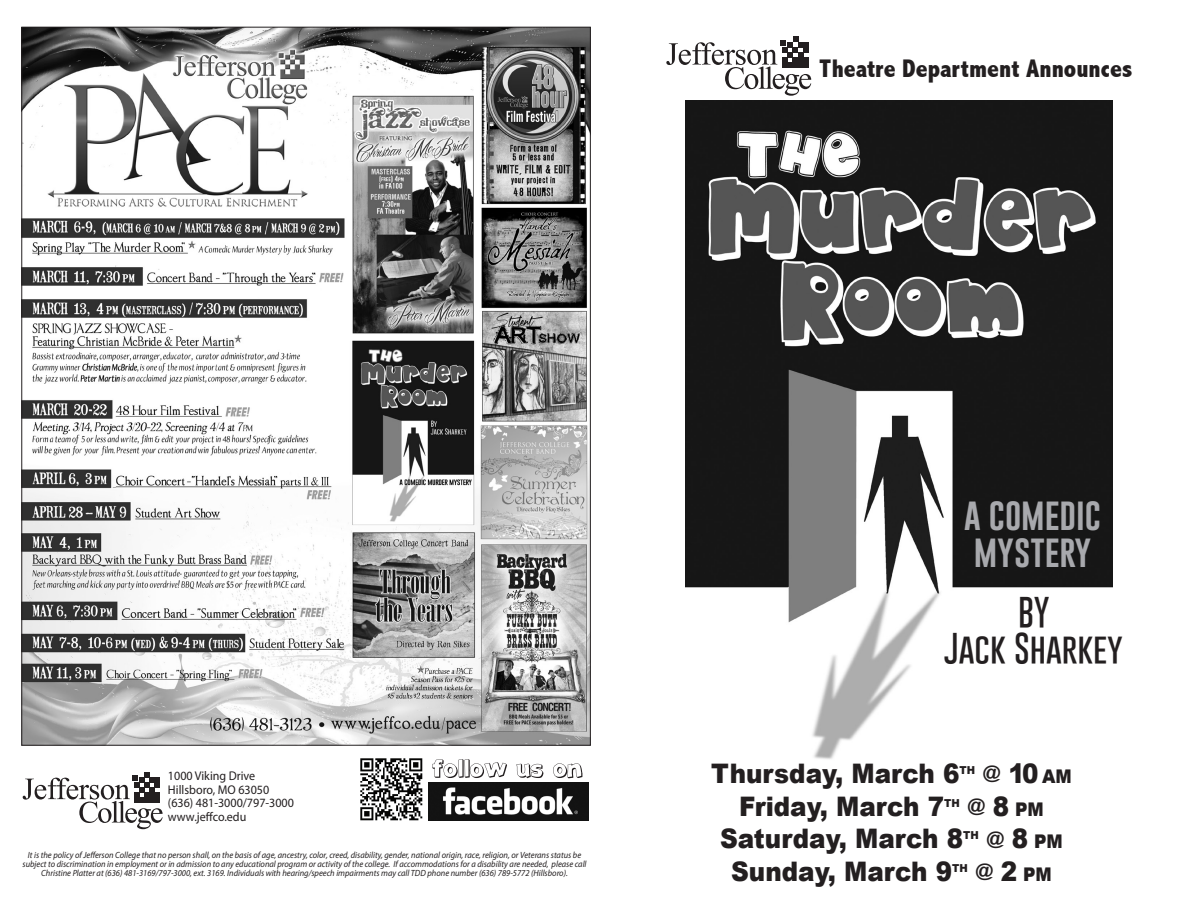
<style>
.page{position:relative;width:1188px;height:918px;background:#fff}
.page>*{position:absolute;margin:0;border:0;box-sizing:border-box;transform-origin:0 0}
.t1{font:33.75px "Gobold";color:#a8a9ad;scale:.96 1}
.t2{font:100 33px "Gobold";color:#231f20}
.t3{font:900 26.85px "Arial";color:#231f20;scale:.92 1}
.t4{font:800 condensed 25.5px "Abadi";color:#231f20}
.t5{font:12.75px "Myriad Pro";color:#231f20;scale:.95 1}
.t6{font:900 10.95px "Arial";color:#231f20;scale:.92 1}
.t7{font:italic 9px/9px "Myriad Pro";color:#231f20;text-align:center;scale:.94 1}
.s1{font-size:19.95px}
.s2{font-size:26.85px}
.s3{font-size:18.9px}
</style>
<div class="page">
<img style="left:686px;top:100px;width:427px;height:646px">
<img style="left:24px;top:29px;width:565px;height:714px">
<img style="left:360px;top:758px;width:63px;height:63px">
<img style="left:428px;top:782px;width:161px;height:39px">
<svg style="left:432px;top:759px;width:150px;height:19px"></svg>
<svg style="left:23px;top:772px;width:140px;height:57px"></svg>
<svg style="left:666px;top:37px;width:145px;height:59px"></svg>
<svg style="left:814px;top:746px;width:25px;height:13px"></svg>
<p class="t4" style="left:819px;top:54px;width:315px">Theatre Department Announces</p>
<p class="t5" style="left:168px;top:768px;width:93px">1000 Viking Drive</p>
<p class="t5" style="left:168px;top:782px;width:108px">Hillsboro, MO 63050</p>
<p class="t5" style="left:168px;top:795px;width:134px">(636) 481-3000/797-3000</p>
<p class="t5" style="left:168px;top:809px;width:84px">www.jeffco.edu</p>
<p class="t7" style="left:23px;top:850px;width:601px">It is the policy of Jefferson College that no person shall, on the basis of age, ancestry, color, creed, disability, gender, national origin, race, religion, or Veterans status be subject to discrimination in employment or in admission to any educational program or activity of the college. If accommodations for a disability are needed, please call<br>Christine Platter at (636) 481-3169/797-3000, ext. 3169. Individuals with hearing/speech impairments may call TDD phone number (636) 789-5772 (Hillsboro).</p>
<p class="t1" style="left:964px;top:492px;width:144px">A COMEDIC</p>
<p class="t1" style="left:974px;top:529px;width:124px">MYSTERY</p>
<p class="t2" style="left:1018px;top:592px;width:33px">BY</p>
<p class="t2" style="left:944px;top:628px;width:181px">Jack Sharkey</p>
<p class="t3" style="left:711px;top:754px;width:271px">Thursday, March 6</p>
<p class="t6" style="left:960px;top:762px;width:123px">TH <span class="s1">@</span> <span class="s2">10</span> <span class="s3">AM</span></p>
<p class="t3" style="left:739px;top:787px;width:224px">Friday, March 7</p>
<p class="t6" style="left:944px;top:795px;width:110px">TH <span class="s1">@</span> <span class="s2">8</span> <span class="s3">PM</span></p>
<p class="t3" style="left:720px;top:819px;width:266px">Saturday, March 8</p>
<p class="t6" style="left:963px;top:828px;width:110px">TH <span class="s1">@</span> <span class="s2">8</span> <span class="s3">PM</span></p>
<p class="t3" style="left:731px;top:852px;width:242px">Sunday, March 9</p>
<p class="t6" style="left:952px;top:860px;width:110px">TH <span class="s1">@</span> <span class="s2">2</span> <span class="s3">PM</span></p>
</div>
